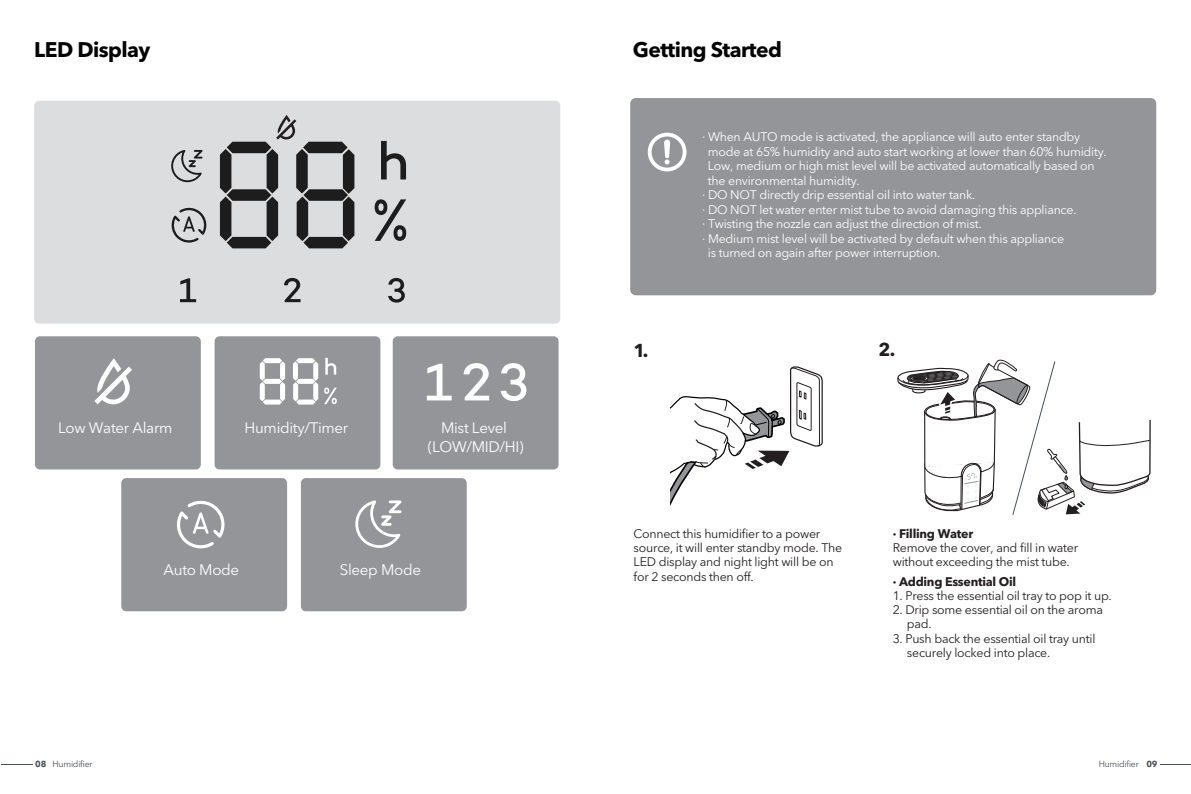
<style>
.page{position:relative;width:1191px;height:794px;background:#fff}
.page>*{position:absolute;margin:0;border:0;box-sizing:border-box;transform-origin:0 0}
.t1{font:700 21px "Avenir Next LT Pro";letter-spacing:-.025em;color:#030303}
.t2{font:700 18.55px "Avenir Next LT Pro";color:#231f20}
.t3{font:15.05px/19.1px "Avenir Next LT Pro";letter-spacing:-.02em;color:#fff;text-align:center}
.t4{font:12.42px "Avenir Next LT Pro";letter-spacing:-.02em;color:#fff}
.t5{font:12.42px/14.2px "Avenir Next LT Pro";letter-spacing:-.02em;color:#231f20}
.t6{font:700 12.42px "Avenir Next LT Pro";letter-spacing:-.02em;color:#231f20}
.t7{font:8.75px "Avenir Next LT Pro";letter-spacing:-.025em;color:#475359}
.s1{font-weight:700}
</style>
<div class="page">
<div style="left:215px;top:336px;width:165px;height:133px;background:#939598;border-radius:5px"></div>
<div style="left:34px;top:101px;width:526px;height:222px;background:#dcdddf;border-radius:5px"></div>
<div style="left:35px;top:336px;width:166px;height:133px;background:#939598;border-radius:5px"></div>
<div style="left:630px;top:98px;width:526px;height:197px;background:#939598;border-radius:6px"></div>
<svg style="left:647px;top:133px;width:39px;height:38px"></svg>
<svg style="left:670px;top:366px;width:153px;height:140px"></svg>
<div style="left:227px;top:142px;width:44px;height:11px;background:#1e1d1d;border-radius:6px"></div>
<div style="left:227px;top:189px;width:44px;height:12px;background:#1e1d1d;border-radius:6px"></div>
<div style="left:227px;top:237px;width:44px;height:11px;background:#1e1d1d;border-radius:6px"></div>
<div style="left:267px;top:196px;width:11px;height:45px;background:#1e1d1d;border-radius:6px"></div>
<div style="left:267px;top:149px;width:11px;height:44px;background:#1e1d1d;border-radius:6px"></div>
<div style="left:220px;top:149px;width:11px;height:44px;background:#1e1d1d;border-radius:6px"></div>
<div style="left:220px;top:196px;width:11px;height:45px;background:#1e1d1d;border-radius:6px"></div>
<div style="left:303px;top:189px;width:45px;height:12px;background:#1e1d1d;border-radius:6px"></div>
<div style="left:303px;top:237px;width:45px;height:11px;background:#1e1d1d;border-radius:6px"></div>
<svg style="left:297px;top:196px;width:11px;height:45px"></svg>
<div style="left:296px;top:149px;width:12px;height:44px;background:#1e1d1d;border-radius:6px"></div>
<div style="left:343px;top:149px;width:11px;height:45px;background:#1e1d1d;border-radius:6px"></div>
<div style="left:343px;top:196px;width:11px;height:45px;background:#1e1d1d;border-radius:6px"></div>
<svg style="left:303px;top:142px;width:44px;height:11px"></svg>
<svg style="left:375px;top:199px;width:31px;height:42px"></svg>
<svg style="left:388px;top:278px;width:17px;height:24px"></svg>
<svg style="left:284px;top:278px;width:16px;height:24px"></svg>
<svg style="left:180px;top:278px;width:16px;height:24px"></svg>
<svg style="left:381px;top:141px;width:25px;height:38px"></svg>
<svg style="left:171px;top:207px;width:36px;height:36px"></svg>
<svg style="left:171px;top:150px;width:32px;height:32px"></svg>
<svg style="left:276px;top:115px;width:20px;height:24px"></svg>
<svg style="left:94px;top:358px;width:38px;height:46px"></svg>
<div style="left:121px;top:478px;width:166px;height:133px;background:#939598;border-radius:5px"></div>
<div style="left:301px;top:478px;width:166px;height:133px;background:#939598;border-radius:5px"></div>
<div style="left:393px;top:336px;width:165px;height:133px;background:#939598;border-radius:5px"></div>
<svg style="left:177px;top:500px;width:48px;height:48px"></svg>
<svg style="left:355px;top:500px;width:46px;height:48px"></svg>
<svg style="left:500px;top:363px;width:26px;height:38px"></svg>
<svg style="left:463px;top:363px;width:26px;height:37px"></svg>
<svg style="left:427px;top:364px;width:25px;height:36px"></svg>
<svg style="left:260px;top:358px;width:25px;height:46px"></svg>
<svg style="left:293px;top:358px;width:25px;height:46px"></svg>
<svg style="left:325px;top:358px;width:11px;height:16px"></svg>
<svg style="left:897px;top:359px;width:254px;height:156px"></svg>
<hr style="left:1px;top:764px;width:31px;height:1px;background:#475359">
<hr style="left:1160px;top:764px;width:31px;height:1px;background:#475359">
<svg style="left:324px;top:387px;width:13px;height:17px"></svg>
<h1 class="t1" style="left:34px;top:37px;width:118px">LED Display</h1>
<h1 class="t1" style="left:633px;top:37px;width:150px">Getting Started</h1>
<p class="t4" style="left:702px;top:130px;width:379px">· When AUTO mode is activated, the appliance will auto enter standby</p>
<p class="t4" style="left:708px;top:144px;width:400px">mode at 65% humidity and auto start working at lower than 60% humidity.</p>
<p class="t4" style="left:708px;top:159px;width:388px">Low, medium or high mist level will be activated automatically based on</p>
<p class="t4" style="left:708px;top:173px;width:153px">the environmental humidity.</p>
<p class="t4" style="left:702px;top:187px;width:275px">· DO NOT directly drip essential oil into water tank.</p>
<p class="t4" style="left:702px;top:202px;width:376px">· DO NOT let water enter mist tube to avoid damaging this appliance.</p>
<p class="t4" style="left:702px;top:216px;width:281px">· Twisting the nozzle can adjust the direction of mist.</p>
<p class="t4" style="left:702px;top:231px;width:363px">· Medium mist level will be activated by default when this appliance</p>
<p class="t4" style="left:708px;top:245px;width:234px">is turned on again after power interruption.</p>
<p class="t3" style="left:58px;top:418px;width:116px">Low Water Alarm</p>
<p class="t3" style="left:245px;top:418px;width:105px">Humidity/Timer</p>
<p class="t3" style="left:428px;top:418px;width:97px">Mist Level (LOW/MID/HI)</p>
<p class="t3" style="left:164px;top:560px;width:77px">Auto Mode</p>
<p class="t3" style="left:340px;top:560px;width:83px">Sleep Mode</p>
<h2 class="t2" style="left:633px;top:339px;width:16px">1.</h2>
<h2 class="t2" style="left:878px;top:338px;width:18px">2.</h2>
<p class="t5" style="left:633px;top:526px;width:210px">Connect this humidifier to a power source, it will enter standby mode. The LED display and night light will be on for 2 seconds then off.</p>
<p class="t6" style="left:892px;top:526px;width:82px">· Filling Water</p>
<p class="t5" style="left:892px;top:540px;width:187px">Remove the cover, and fill in water without exceeding the mist tube.</p>
<p class="t6" style="left:892px;top:574px;width:125px">· Adding Essential Oil</p>
<p class="t5" style="left:892px;top:588px;width:221px">1. Press the essential oil tray to pop it up.</p>
<p class="t5" style="left:907px;top:603px;width:198px;text-indent:-14px">2. Drip some essential oil on the aroma pad.</p>
<p class="t5" style="left:907px;top:631px;width:190px;text-indent:-14px">3. Push back the essential oil tray until securely locked into place.</p>
<p class="t7" style="left:35px;top:759px;width:59px"><span class="s1">08</span> Humidifier</p>
<p class="t7" style="left:1098px;top:759px;width:60px">Humidifier <span class="s1">09</span></p>
</div>
